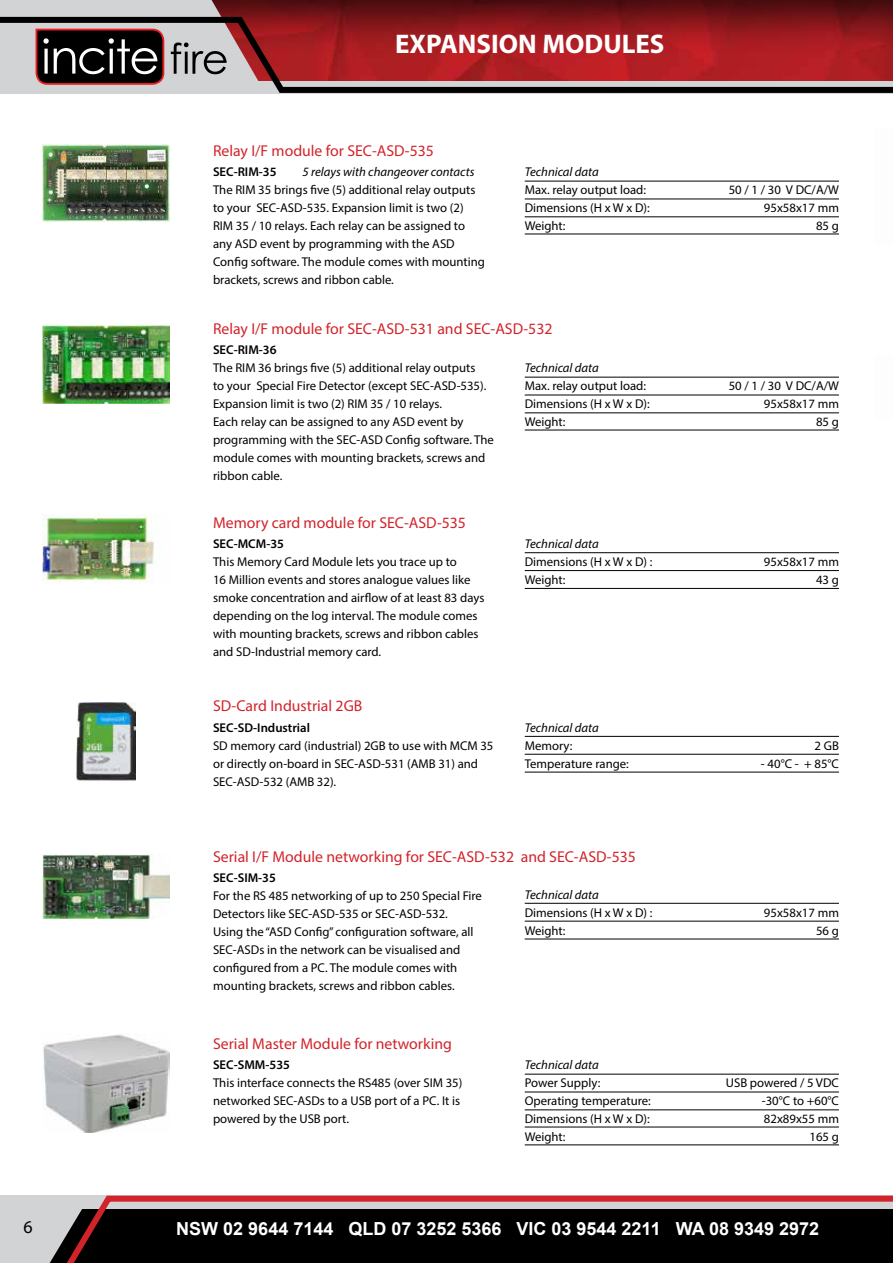
<style>
.page{position:relative;width:893px;height:1263px;background:#fff}
.page>*{position:absolute;margin:0;border:0;box-sizing:border-box;transform-origin:0 0}
.t1{font:700 27px "Myriad Pro";color:#fff}
.t2{font:700 18px "Arial";color:#fff}
.t3{font:18px "Myriad Pro";color:#000}
.t4{font:15.75px "Myriad Pro";color:#d2232a}
.t5{font:12.75px/18px "Myriad Pro";color:#000}
.t6{font:italic 12.75px "Myriad Pro";color:#000}
.t7{font:600 12.75px "Myriad Pro";color:#000}
</style>
<div class="page">
<div style="left:0;top:0;width:893px;height:81px;background:#000;opacity:.75"></div>
<svg style="left:0;top:14px;width:893px;height:80px;background:#9c3034"></svg>
<svg style="left:0;top:1195px;width:893px;height:68px;background:#2e1f20"></svg>
<svg style="left:0;top:1207px;width:83px;height:56px;background:#aeaaab"></svg>
<svg style="left:0;top:0;width:259px;height:86px;background:#86797a"></svg>
<img style="left:42px;top:144px;width:128px;height:78px">
<img style="left:42px;top:325px;width:128px;height:79px">
<img style="left:42px;top:514px;width:113px;height:69px">
<img style="left:77px;top:703px;width:58px;height:78px">
<img style="left:42px;top:854px;width:128px;height:65px">
<img style="left:42px;top:1034px;width:128px;height:99px">
<hr style="left:525px;top:1074px;width:314px;height:1px;background:#000">
<hr style="left:525px;top:1091px;width:314px;height:1px;background:#000">
<hr style="left:525px;top:1109px;width:314px;height:1px;background:#000">
<hr style="left:525px;top:1127px;width:314px;height:1px;background:#000">
<hr style="left:525px;top:1144px;width:314px;height:1px;background:#000">
<hr style="left:525px;top:903px;width:314px;height:1px;background:#000">
<hr style="left:525px;top:921px;width:314px;height:1px;background:#000">
<hr style="left:525px;top:939px;width:314px;height:1px;background:#000">
<hr style="left:525px;top:736px;width:314px;height:1px;background:#000">
<hr style="left:525px;top:754px;width:314px;height:1px;background:#000">
<hr style="left:525px;top:772px;width:314px;height:1px;background:#000">
<hr style="left:525px;top:552px;width:314px;height:1px;background:#000">
<hr style="left:525px;top:570px;width:314px;height:1px;background:#000">
<hr style="left:525px;top:588px;width:314px;height:1px;background:#000">
<hr style="left:525px;top:199px;width:314px;height:1px;background:#000">
<hr style="left:525px;top:216px;width:314px;height:1px;background:#000">
<hr style="left:525px;top:181px;width:314px;height:1px;background:#000">
<hr style="left:525px;top:234px;width:314px;height:1px;background:#000">
<hr style="left:525px;top:395px;width:314px;height:1px;background:#000">
<hr style="left:525px;top:412px;width:314px;height:1px;background:#000">
<hr style="left:525px;top:377px;width:314px;height:1px;background:#000">
<hr style="left:525px;top:430px;width:314px;height:1px;background:#000">
<h1 class="t1" style="left:395px;top:26px;width:271px">EXPANSION MODULES</h1>
<p class="t4" style="left:213px;top:141px;width:222px">Relay I/F module for SEC-ASD-535</p>
<p class="t6" style="left:303px;top:164px;width:173px">5 relays with changeover contacts</p>
<p class="t7" style="left:213px;top:164px;width:65px">SEC-RIM-35</p>
<p class="t5" style="left:213px;top:181px;width:273px">The RIM 35 brings five (5) additional relay outputs to your SEC-ASD-535. Expansion limit is two (2)<br>RIM 35 / 10 relays. Each relay can be assigned to any ASD event by programming with the ASD Config software. The module comes with mounting brackets, screws and ribbon cable.</p>
<p class="t6" style="left:525px;top:164px;width:76px">Technical data</p>
<p class="t5" style="left:525px;top:181px;width:126px">Max. relay output load:<br>Dimensions (H x W x D):<br>Weight:</p>
<p class="t5" style="left:729px;top:181px;width:112px;text-align:right">50 / 1 / 30 V DC/A/W<br>95x58x17 mm<br>85 g</p>
<p class="t4" style="left:213px;top:319px;width:341px">Relay I/F module for SEC-ASD-531 and SEC-ASD-532</p>
<p class="t6" style="left:525px;top:360px;width:76px">Technical data</p>
<p class="t5" style="left:525px;top:377px;width:126px">Max. relay output load:<br>Dimensions (H x W x D):<br>Weight:</p>
<p class="t5" style="left:729px;top:377px;width:112px;text-align:right">50 / 1 / 30 V DC/A/W<br>95x58x17 mm<br>85 g</p>
<p class="t7" style="left:213px;top:342px;width:65px">SEC-RIM-36</p>
<p class="t5" style="left:213px;top:359px;width:282px">The RIM 36 brings five (5) additional relay outputs<br>to your Special Fire Detector (except SEC-ASD-535).<br>Expansion limit is two (2) RIM 35 / 10 relays.<br>Each relay can be assigned to any ASD event by programming with the SEC-ASD Config software. The module comes with mounting brackets, screws and ribbon cable.</p>
<p class="t4" style="left:213px;top:513px;width:255px">Memory card module for SEC-ASD-535</p>
<p class="t7" style="left:213px;top:536px;width:73px">SEC-MCM-35</p>
<p class="t5" style="left:213px;top:552px;width:273px">This Memory Card Module lets you trace up to<br>16 Million events and stores analogue values like smoke concentration and airflow of at least 83 days depending on the log interval. The module comes with mounting brackets, screws and ribbon cables and SD-Industrial memory card.</p>
<p class="t4" style="left:213px;top:696px;width:151px">SD-Card Industrial 2GB</p>
<p class="t7" style="left:213px;top:719px;width:98px">SEC-SD-Industrial</p>
<p class="t5" style="left:213px;top:736px;width:282px">SD memory card (industrial) 2GB to use with MCM 35 or directly on-board in SEC-ASD-531 (AMB 31) and<br>SEC-ASD-532 (AMB 32).</p>
<p class="t6" style="left:525px;top:536px;width:76px">Technical data</p>
<p class="t5" style="left:525px;top:552px;width:129px">Dimensions (H x W x D) :<br>Weight:</p>
<p class="t5" style="left:764px;top:552px;width:77px;text-align:right">95x58x17 mm<br>43 g</p>
<p class="t6" style="left:525px;top:719px;width:76px">Technical data</p>
<p class="t5" style="left:525px;top:736px;width:106px">Memory:<br>Temperature range:</p>
<p class="t5" style="left:815px;top:736px;width:26px">2 GB</p>
<p class="t5" style="left:761px;top:754px;width:80px">- 40°C - + 85°C</p>
<p class="t4" style="left:213px;top:847px;width:424px">Serial I/F Module networking for SEC-ASD-532 and SEC-ASD-535</p>
<p class="t6" style="left:525px;top:886px;width:76px">Technical data</p>
<p class="t5" style="left:525px;top:903px;width:129px">Dimensions (H x W x D) :<br>Weight:</p>
<p class="t5" style="left:764px;top:903px;width:77px;text-align:right">95x58x17 mm<br>56 g</p>
<p class="t7" style="left:213px;top:870px;width:64px">SEC-SIM-35</p>
<p class="t5" style="left:213px;top:886px;width:270px">For the RS 485 networking of up to 250 Special Fire Detectors like SEC-ASD-535 or SEC-ASD-532.<br>Using the “ASD Config” configuration software, all SEC-ASDs in the network can be visualised and configured from a PC. The module comes with mounting brackets, screws and ribbon cables.</p>
<p class="t4" style="left:213px;top:1034px;width:240px">Serial Master Module for networking</p>
<p class="t7" style="left:213px;top:1057px;width:78px">SEC-SMM-535</p>
<p class="t5" style="left:213px;top:1074px;width:251px">This interface connects the RS485 (over SIM 35) networked SEC-ASDs to a USB port of a PC. It is powered by the USB port.</p>
<p class="t6" style="left:525px;top:1057px;width:76px">Technical data</p>
<p class="t5" style="left:525px;top:1074px;width:128px">Power Supply:<br>Operating temperature:<br>Dimensions (H x W x D):<br>Weight:</p>
<p class="t5" style="left:726px;top:1074px;width:115px;text-align:right">USB powered / 5 VDC -30°C to +60°C<br>82x89x55 mm<br>165 g</p>
<h2 class="t3" style="left:24px;top:1215px;width:11px">6</h2>
<h2 class="t2" style="left:176px;top:1215px;width:644px">NSW 02 9644 7144 QLD 07 3252 5366 VIC 03 9544 2211 WA 08 9349 2972</h2>
</div>
